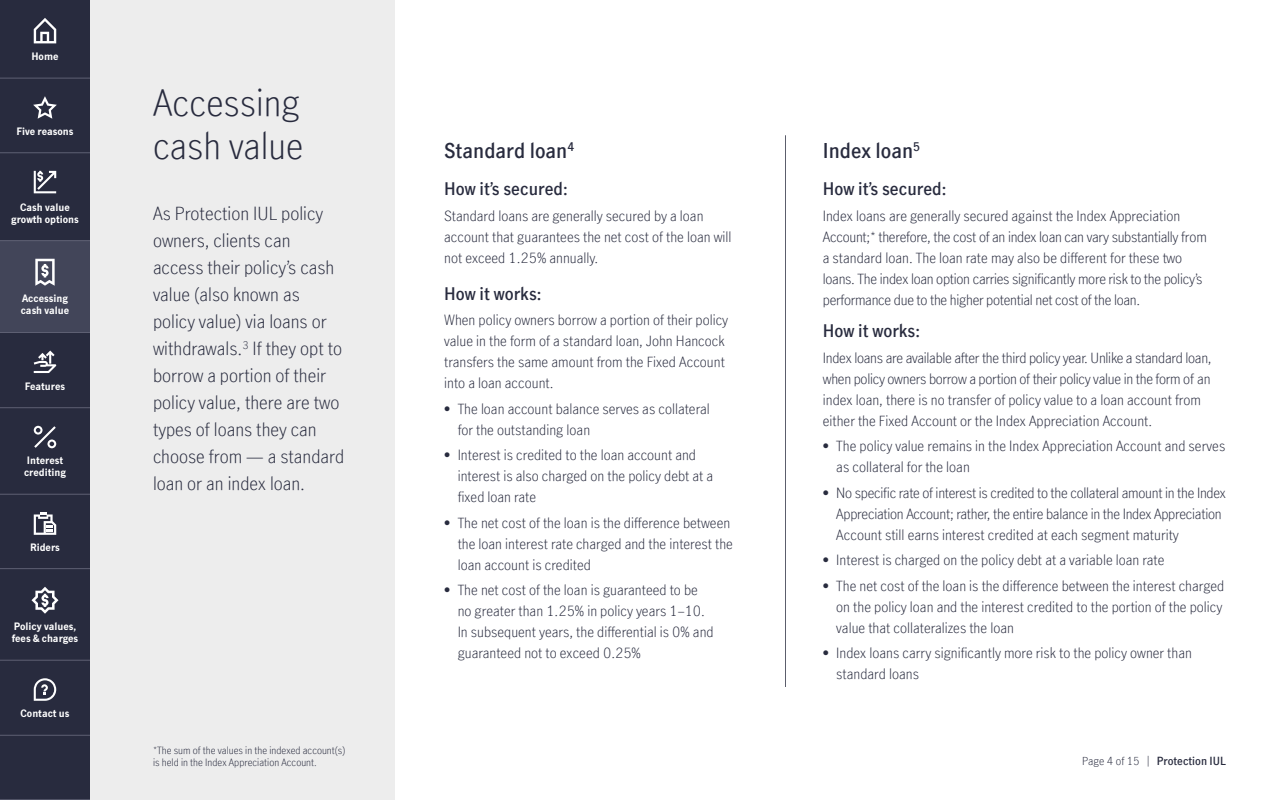
<style>
.page{position:relative;width:1280px;height:800px;background:#fff}
.page>*{position:absolute;margin:0;border:0;box-sizing:border-box;transform-origin:0 0}
.t1{font:300 36px/43.2px "Manulife JH Sans Optimized";color:#282b3e}
.t2{font:600 20px "Manulife JH Sans Optimized";color:#282b3e}
.t3{font:300 18px/27px "Manulife JH Sans Optimized";color:#282b3e}
.t4{font:600 17px "Manulife JH Sans Optimized";color:#282b3e}
.t5{font:300 14px/21px "Manulife JH Sans Optimized";color:#282b3e}
.t6{font:300 14px/21px "Manulife JH Sans Optimized";letter-spacing:-.02em;color:#282b3e}
.t7{font:600 11px "Manulife JH Sans Optimized";color:#282b3e}
.t8{font:700 10px/12px "Manulife JH Sans Optimized";color:#fff}
.t9{font:300 10px/12px "Manulife JH Sans Optimized";color:#282b3e}
.s1{font-weight:300}
</style>
<div class="page">
<div style="left:0;top:0;width:90px;height:800px;background:#282b3e"></div>
<div style="left:90px;top:0;width:304px;height:800px;background:#ededed"></div>
<hr style="left:785px;top:135px;width:1px;height:552px;background:#282b3e">
<div style="left:0;top:241px;width:90px;height:92px;background:#424559"></div>
<hr style="left:0;top:78px;width:90px;height:1px;background:#5e6073">
<hr style="left:0;top:153px;width:90px;height:1px;background:#5e6073">
<hr style="left:0;top:240px;width:90px;height:1px;background:#5e6073">
<hr style="left:0;top:332px;width:90px;height:1px;background:#5e6073">
<hr style="left:0;top:407px;width:90px;height:1px;background:#5e6073">
<hr style="left:0;top:494px;width:90px;height:1px;background:#5e6073">
<hr style="left:0;top:568px;width:90px;height:1px;background:#5e6073">
<hr style="left:0;top:660px;width:90px;height:1px;background:#5e6073">
<hr style="left:0;top:799px;width:90px;height:1px;background:#5e6073">
<svg style="left:34px;top:512px;width:22px;height:23px"></svg>
<svg style="left:34px;top:18px;width:22px;height:25px"></svg>
<svg style="left:33px;top:96px;width:24px;height:23px"></svg>
<svg style="left:34px;top:351px;width:22px;height:22px"></svg>
<svg style="left:34px;top:171px;width:22px;height:22px"></svg>
<svg style="left:35px;top:259px;width:20px;height:27px"></svg>
<svg style="left:34px;top:426px;width:22px;height:22px"></svg>
<svg style="left:34px;top:678px;width:22px;height:23px"></svg>
<svg style="left:31px;top:587px;width:28px;height:27px"></svg>
<hr style="left:0;top:735px;width:90px;height:1px;background:#5e6073">
<p class="t8" style="left:31px;top:50px;width:29px">Home</p>
<p class="t8" style="left:16px;top:125px;width:59px">Five reasons</p>
<p class="t8" style="left:11px;top:200px;width:69px;text-align:center">Cash value growth options</p>
<p class="t8" style="left:21px;top:292px;width:50px">Accessing cash value</p>
<p class="t8" style="left:25px;top:380px;width:42px">Features</p>
<p class="t8" style="left:24px;top:454px;width:43px">Interest crediting</p>
<p class="t8" style="left:30px;top:540px;width:31px">Riders</p>
<p class="t8" style="left:12px;top:620px;width:68px">Policy values, fees &amp; charges</p>
<p class="t8" style="left:21px;top:707px;width:50px">Contact us</p>
<h1 class="t1" style="left:153px;top:80px;width:152px">Accessing cash value</h1>
<p class="t3" style="left:153px;top:199px;width:193px">As Protection IUL policy owners, clients can access their policy’s cash value (also known as policy value) via loans or withdrawals.<sup>3</sup> If they opt to borrow a portion of their policy value, there are two types of loans they can choose from — a standard loan or an index loan.</p>
<p class="t9" style="left:153px;top:744px;width:194px">*The sum of the values in the indexed account(s) is held in the Index Appreciation Account.</p>
<h2 class="t2" style="left:444px;top:137px;width:132px">Standard loan<sup>4</sup></h2>
<p class="t4" style="left:444px;top:177px;width:125px">How it’s secured:</p>
<p class="t5" style="left:444px;top:204px;width:289px">Standard loans are generally secured by a loan account that guarantees the net cost of the loan will not exceed 1.25% annually.</p>
<p class="t4" style="left:444px;top:282px;width:99px">How it works:</p>
<p class="t5" style="left:444px;top:309px;width:286px">When policy owners borrow a portion of their policy value in the form of a standard loan, John Hancock transfers the same amount from the Fixed Account into a loan account.</p>
<p class="t5" style="left:458px;top:397px;width:254px;text-indent:-13px">• The loan account balance serves as collateral for the outstanding loan</p>
<p class="t5" style="left:458px;top:444px;width:257px;text-indent:-13px">• Interest is credited to the loan account and interest is also charged on the policy debt at a fixed loan rate</p>
<p class="t5" style="left:458px;top:511px;width:277px;text-indent:-13px">• The net cost of the loan is the difference between the loan interest rate charged and the interest the loan account is credited</p>
<p class="t5" style="left:458px;top:579px;width:258px;text-indent:-13px">• The net cost of the loan is guaranteed to be no greater than 1.25% in policy years 1–10.<br>In subsequent years, the differential is 0% and guaranteed not to exceed 0.25%</p>
<h2 class="t2" style="left:823px;top:137px;width:99px">Index loan<sup>5</sup></h2>
<p class="t4" style="left:823px;top:177px;width:125px">How it’s secured:</p>
<p class="t6" style="left:823px;top:204px;width:386px">Index loans are generally secured against the Index Appreciation Account;* therefore, the cost of an index loan can vary substantially from a standard loan. The loan rate may also be different for these two loans. The index loan option carries significantly more risk to the policy’s performance due to the higher potential net cost of the loan.</p>
<p class="t4" style="left:823px;top:319px;width:99px">How it works:</p>
<p class="t6" style="left:823px;top:346px;width:390px">Index loans are available after the third policy year. Unlike a standard loan, when policy owners borrow a portion of their policy value in the form of an index loan, there is no transfer of policy value to a loan account from either the Fixed Account or the Index Appreciation Account.</p>
<p class="t5" style="left:836px;top:435px;width:390px;text-indent:-13px">• The policy value remains in the Index Appreciation Account and serves as collateral for the loan</p>
<p class="t6" style="left:836px;top:481px;width:391px;text-indent:-13px">• No specific rate of interest is credited to the collateral amount in the Index<br>Appreciation Account; rather, the entire balance in the Index Appreciation<br>Account still earns interest credited at each segment maturity</p>
<p class="t5" style="left:823px;top:549px;width:343px">• Interest is charged on the policy debt at a variable loan rate</p>
<p class="t5" style="left:836px;top:574px;width:389px;text-indent:-13px">• The net cost of the loan is the difference between the interest charged on the policy loan and the interest credited to the portion of the policy value that collateralizes the loan</p>
<p class="t5" style="left:836px;top:642px;width:357px;text-indent:-13px">• Index loans carry significantly more risk to the policy owner than standard loans</p>
<p class="t7" style="left:1082px;top:753px;width:145px"><span class="s1">Page 4 of 15 |</span> Protection IUL</p>
</div>
